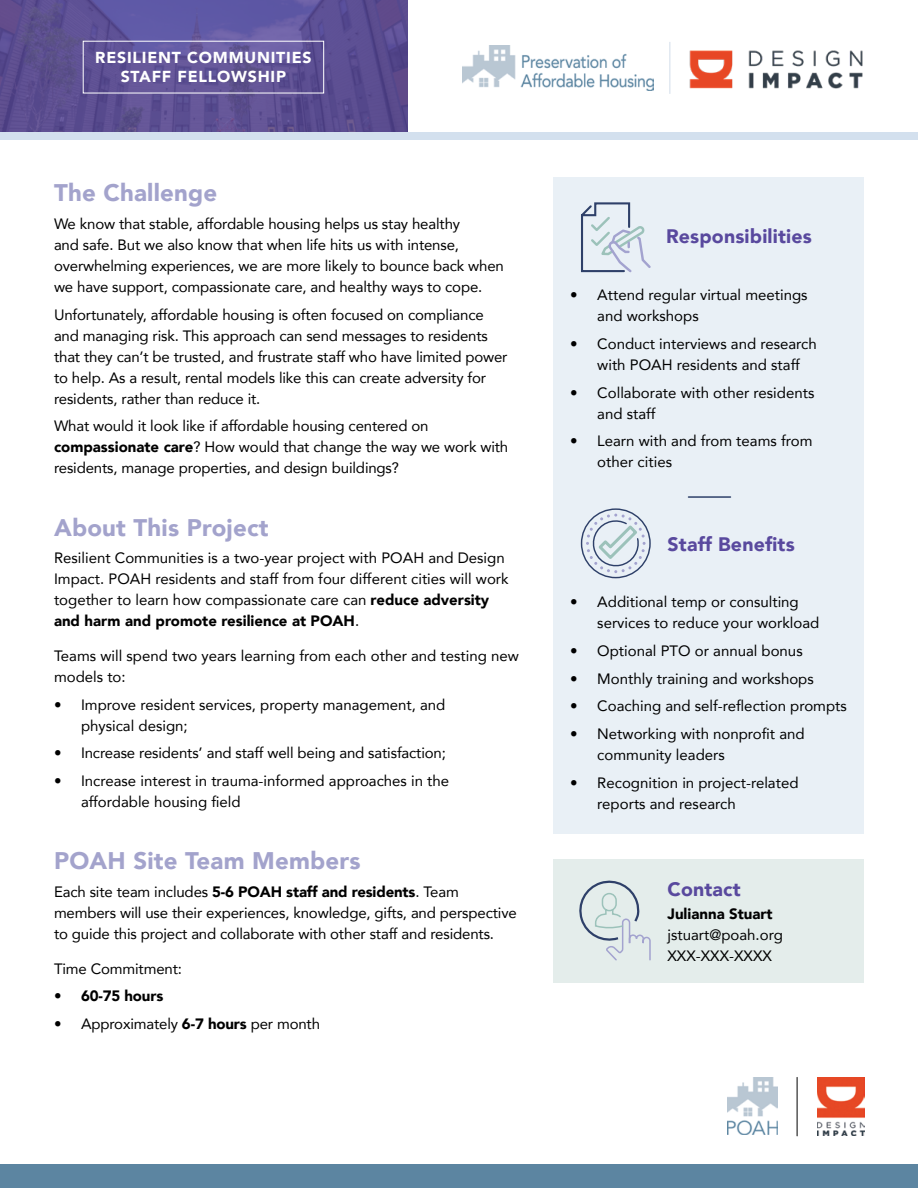
<style>
.page{position:relative;width:918px;height:1188px;background:#fff}
.page>*{position:absolute;margin:0;border:0;box-sizing:border-box;transform-origin:0 0}
.t1{font:900 24px "Avenir";letter-spacing:.01em;color:#a3a3cc}
.t2{font:900 19.5px "Avenir";letter-spacing:.01em;color:#59499e}
.t3{font:900 15.9px/19px "Avenir";letter-spacing:.05em;color:#fff;text-align:center}
.t4{font:15px/21px "Avenir";letter-spacing:-.01em;color:#000}
.t5{font:900 15px "Avenir";color:#000}
.s1{font-weight:900}
</style>
<div class="page">
<div style="left:554px;top:177px;width:310px;height:657px;background:#e9f0f6"></div>
<div style="left:554px;top:859px;width:310px;height:124px;background:#e4edeb"></div>
<div style="left:581px;top:508px;width:70px;height:70px;border:1px solid #2e4069;border-radius:50%"></div>
<svg style="left:586px;top:514px;width:60px;height:59px"></svg>
<svg style="left:579px;top:880px;width:72px;height:81px"></svg>
<hr style="left:688px;top:496px;width:42px;height:2px;background:#2e4069">
<svg style="left:581px;top:202px;width:70px;height:71px"></svg>
<div style="left:0;top:1165px;width:918px;height:23px;background:#5c85a1"></div>
<img style="left:728px;top:1077px;width:49px;height:57px">
<img style="left:818px;top:1077px;width:46px;height:59px">
<hr style="left:797px;top:1077px;width:1px;height:59px;background:#000">
<svg style="left:0;top:0;width:407px;height:133px;background:#5e5295"></svg>
<div style="left:83px;top:41px;width:241px;height:52px;border:1px solid #fff"></div>
<div style="left:0;top:133px;width:918px;height:7px;background:#d3e0ee"></div>
<img style="left:462px;top:46px;width:191px;height:44px">
<hr style="left:669px;top:42px;width:1px;height:52px;background:#d2deea">
<img style="left:689px;top:50px;width:174px;height:39px">
<p class="t3" style="left:95px;top:48px;width:218px">RESILIENT COMMUNITIES<br>STAFF FELLOWSHIP</p>
<h1 class="t1" style="left:54px;top:172px;width:165px">The Challenge</h1>
<p class="t4" style="left:54px;top:213px;width:451px">We know that stable, affordable housing helps us stay healthy<br>and safe. But we also know that when life hits us with intense, overwhelming experiences, we are more likely to bounce back when we have support, compassionate care, and healthy ways to cope.</p>
<p class="t4" style="left:54px;top:303px;width:455px">Unfortunately, affordable housing is often focused on compliance and managing risk. This approach can send messages to residents that they can’t be trusted, and frustrate staff who have limited power to help. As a result, rental models like this can create adversity for residents, rather than reduce it.</p>
<p class="t4" style="left:54px;top:415px;width:456px">What would it look like if affordable housing centered on <span class="s1">compassionate care</span>? How would that change the way we work with residents, manage properties, and design buildings?</p>
<h1 class="t1" style="left:54px;top:507px;width:216px">About This Project</h1>
<p class="t4" style="left:54px;top:547px;width:456px">Resilient Communities is a two-year project with POAH and Design Impact. POAH residents and staff from four different cities will work together to learn how compassionate care can <span class="s1">reduce adversity and harm and promote resilience at POAH</span>.</p>
<p class="t4" style="left:54px;top:645px;width:466px">Teams will spend two years learning from each other and testing new models to:</p>
<p class="t4" style="left:81px;top:693px;width:366px;text-indent:-27px">• Improve resident services, property management, and physical design;</p>
<p class="t4" style="left:54px;top:742px;width:394px">• Increase residents’ and staff well being and satisfaction;</p>
<p class="t4" style="left:81px;top:770px;width:370px;text-indent:-27px">• Increase interest in trauma-informed approaches in the affordable housing field</p>
<h1 class="t1" style="left:54px;top:840px;width:308px">POAH Site Team Members</h1>
<p class="t4" style="left:54px;top:881px;width:464px">Each site team includes <span class="s1">5-6 POAH staff and residents</span>. Team members will use their experiences, knowledge, gifts, and perspective to guide this project and collaborate with other staff and residents.</p>
<p class="t4" style="left:54px;top:957px;width:130px">Time Commitment:</p>
<p class="t5" style="left:54px;top:983px;width:111px">• 60-75 hours</p>
<p class="t4" style="left:54px;top:1013px;width:268px">• Approximately <span class="s1">6-7 hours</span> per month</p>
<h2 class="t2" style="left:666px;top:219px;width:147px">Responsibilities</h2>
<p class="t4" style="left:597px;top:284px;width:212px;text-indent:-27px">• Attend regular virtual meetings and workshops</p>
<p class="t4" style="left:597px;top:333px;width:221px;text-indent:-27px">• Conduct interviews and research with POAH residents and staff</p>
<p class="t4" style="left:597px;top:381px;width:219px;text-indent:-27px">• Collaborate with other residents and staff</p>
<p class="t4" style="left:597px;top:430px;width:217px;text-indent:-27px">• Learn with and from teams from other cities</p>
<h2 class="t2" style="left:668px;top:528px;width:129px">Staff Benefits</h2>
<p class="t4" style="left:597px;top:591px;width:224px;text-indent:-27px">• Additional temp or consulting services to reduce your workload</p>
<p class="t4" style="left:570px;top:640px;width:234px">• Optional PTO or annual bonus</p>
<p class="t4" style="left:570px;top:667px;width:245px">• Monthly training and workshops</p>
<p class="t4" style="left:570px;top:695px;width:278px">• Coaching and self-reflection prompts</p>
<p class="t4" style="left:597px;top:723px;width:209px;text-indent:-27px">• Networking with nonprofit and community leaders</p>
<p class="t4" style="left:597px;top:772px;width:203px;text-indent:-27px">• Recognition in project-related reports and research</p>
<h2 class="t2" style="left:668px;top:872px;width:75px">Contact</h2>
<p class="t5" style="left:668px;top:901px;width:107px">Julianna Stuart</p>
<p class="t4" style="left:668px;top:924px;width:117px">jstuart@poah.org<br>XXX-XXX-XXXX</p>
</div>
